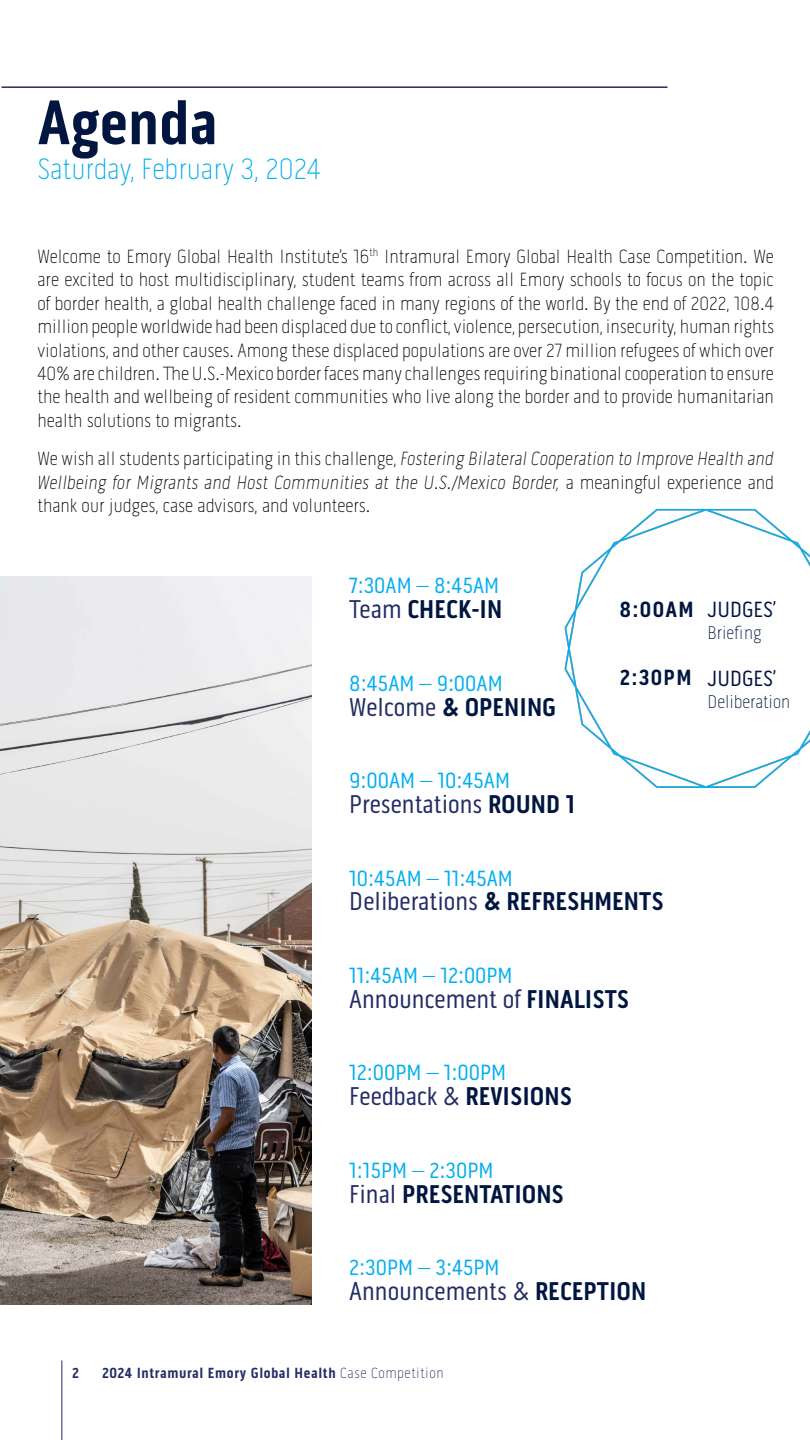
<style>
.page{position:relative;width:810px;height:1440px;background:#fff}
.page>*{position:absolute;margin:0;border:0;box-sizing:border-box;transform-origin:0 0}
.t1{font:700 63.75px "Pill Gothic 300 mg";color:#001641}
.t2{font:100 30px "Pill Gothic 300 mg";color:#00aeef}
.t3{font:26.25px "Pill Gothic 300 mg";color:#232c65}
.t4{font:700 26.25px "Pill Gothic 300 mg";color:#001641}
.t5{font:22.5px "Pill Gothic 300 mg";color:#00aeef}
.t6{font:22.5px "Pill Gothic 300 mg";color:#001641}
.t7{font:700 22.5px "Pill Gothic 300 mg";letter-spacing:.06em;color:#001641}
.t8{font:100 19.5px/23.4px "Pill Gothic 300 mg";color:#000;text-align:justify}
.t9{font:19.5px/23.4px "Pill Gothic 300 mg Thin Obliq";color:#000}
.t10{font:100 18.75px "Pill Gothic 300 mg";color:#001641}
.t11{font:700 15px "Pill Gothic 300 mg";letter-spacing:.04em;color:#232c65}
.s1{font-family:"Pill Gothic 300 mg";font-weight:100}
.s2{font-weight:400;color:#232c65}
.s3{font-weight:700;color:#001641}
.s4{font-weight:100}
</style>
<div class="page">
<hr style="left:62px;top:1360px;width:1px;height:80px;background:#232c65">
<img style="left:564px;top:508px;width:246px;height:280px">
<hr style="left:2px;top:86px;width:666px;height:2px;background:#232c65">
<img style="left:0;top:577px;width:312px;height:728px">
<h1 class="t1" style="left:38px;top:85px;width:182px">Agenda</h1>
<h2 class="t2" style="left:38px;top:152px;width:285px">Saturday, February 3, 2024</h2>
<p class="t8" style="left:37px;top:245px;width:738px">Welcome to Emory Global Health Institute’s 16<sup>th</sup> Intramural Emory Global Health Case Competition. We are excited to host multidisciplinary, student teams from across all Emory schools to focus on the topic of border health, a global health challenge faced in many regions of the world. By the end of 2022, 108.4 million people worldwide had been displaced due to conflict, violence, persecution, insecurity, human rights violations, and other causes. Among these displaced populations are over 27 million refugees of which over 40% are children. The U.S.-Mexico border faces many challenges requiring binational cooperation to ensure the health and wellbeing of resident communities who live along the border and to provide humanitarian health solutions to migrants.</p>
<p class="t9" style="left:37px;top:447px;width:738px"><span class="s1">We wish all students participating in this challenge,</span> Fostering Bilateral Cooperation to Improve Health and<br>Wellbeing for Migrants and Host Communities at the U.S./Mexico Border, <span class="s1">a meaningful experience and</span></p>
<p class="t8" style="left:37px;top:494px;width:334px">thank our judges, case advisors, and volunteers.</p>
<p class="t5" style="left:349px;top:573px;width:151px">7:30AM – 8:45AM</p>
<h3 class="t4" style="left:349px;top:594px;width:155px"><span class="s2">Team</span> CHECK-IN</h3>
<p class="t5" style="left:349px;top:670px;width:155px">8:45AM – 9:00AM</p>
<h3 class="t4" style="left:349px;top:691px;width:208px"><span class="s2">Welcome</span> &amp; OPENING</h3>
<p class="t5" style="left:349px;top:767px;width:162px">9:00AM – 10:45AM</p>
<h3 class="t3" style="left:349px;top:789px;width:227px">Presentations <span class="s3">ROUND 1</span></h3>
<p class="t7" style="left:620px;top:596px;width:75px">8:00AM</p>
<p class="t7" style="left:620px;top:664px;width:73px">2:30PM</p>
<p class="t6" style="left:707px;top:596px;width:70px">JUDGES’</p>
<p class="t10" style="left:707px;top:622px;width:56px">Briefing</p>
<p class="t6" style="left:707px;top:665px;width:70px">JUDGES’</p>
<p class="t10" style="left:707px;top:691px;width:84px">Deliberation</p>
<p class="t5" style="left:349px;top:865px;width:165px">10:45AM – 11:45AM</p>
<h3 class="t3" style="left:349px;top:886px;width:316px">Deliberations <span class="s3">&amp; REFRESHMENTS</span></h3>
<p class="t5" style="left:349px;top:962px;width:165px">11:45AM – 12:00PM</p>
<h3 class="t3" style="left:349px;top:984px;width:281px">Announcement of <span class="s3">FINALISTS</span></h3>
<p class="t5" style="left:349px;top:1060px;width:158px">12:00PM – 1:00PM</p>
<h3 class="t3" style="left:349px;top:1081px;width:224px">Feedback &amp; <span class="s3">REVISIONS</span></h3>
<p class="t5" style="left:349px;top:1157px;width:146px">1:15PM – 2:30PM</p>
<h3 class="t4" style="left:349px;top:1178px;width:216px"><span class="s2">Final</span> PRESENTATIONS</h3>
<p class="t5" style="left:349px;top:1254px;width:152px">2:30PM – 3:45PM</p>
<h3 class="t3" style="left:349px;top:1276px;width:298px">Announcements &amp; <span class="s3">RECEPTION</span></h3>
<p class="t11" style="left:72px;top:1364px;width:8px">2</p>
<p class="t11" style="left:102px;top:1364px;width:343px">2024 Intramural Emory Global Health <span class="s4">Case Competition</span></p>
</div>
